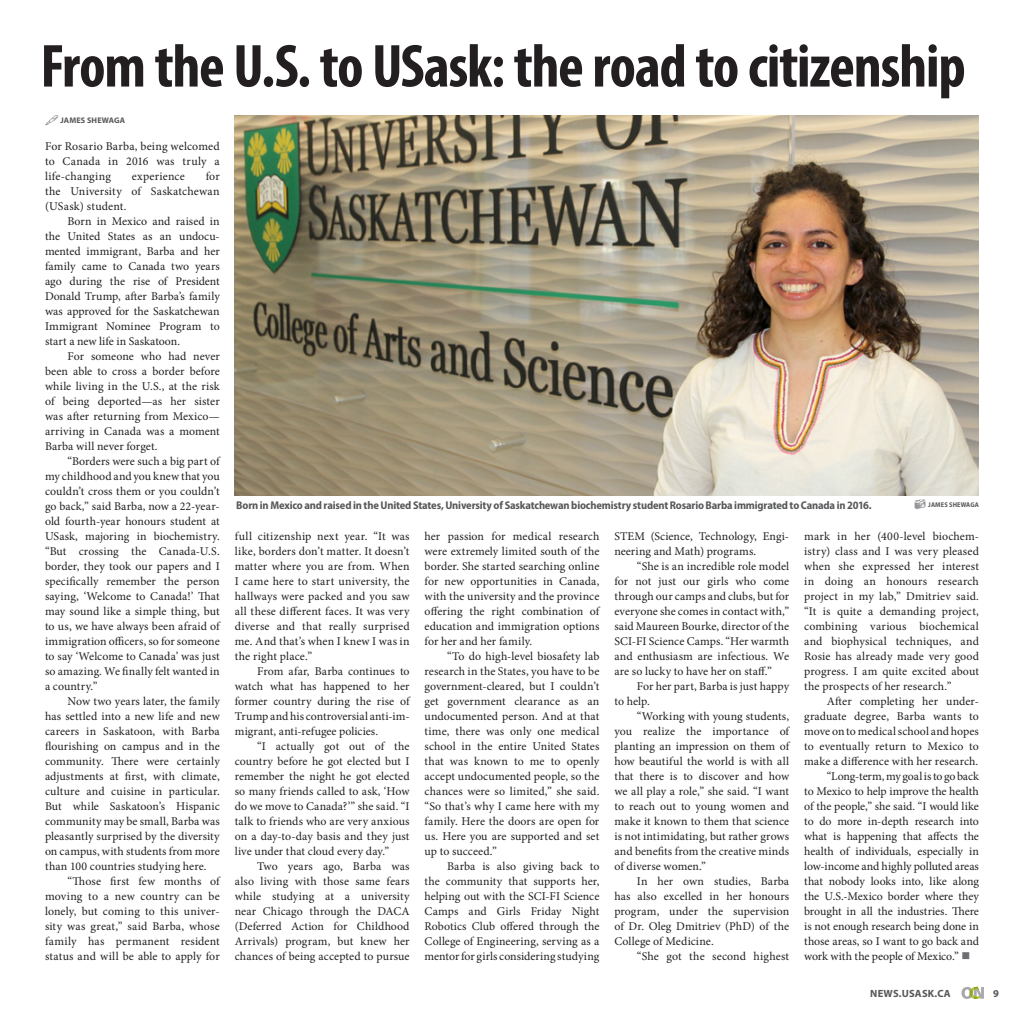
<style>
.page{position:relative;width:1024px;height:1024px;background:#fff}
.page>*{position:absolute;margin:0;border:0;box-sizing:border-box;transform-origin:0 0}
.heading_3{font:700 condensed 61.25px "Myriad Pro";letter-spacing:-.02em;color:#231f20}
.Copy{font:11.88px/15px "Minion Pro";letter-spacing:.01em;color:#231f20;text-align:justify}
.photo_caption{font:700 semi-condensed 11.25px "Myriad Pro";letter-spacing:-.015em;color:#57585a}
.t1{font:700 10.5px "Myriad Pro";letter-spacing:.02em;color:#57585a}
.t2{font:700 8.12px "Myriad Pro";letter-spacing:.02em;color:#57585a}
.t3{font:700 semi-condensed 6.88px "Myriad Pro";letter-spacing:.02em;color:#57585a}
.s1{color:#6c6d70}
</style>
<div class="page">
<svg style="left:961px;top:987px;width:23px;height:12px"></svg>
<img style="left:235px;top:115px;width:744px;height:380px">
<svg style="left:349px;top:359px;width:11px;height:10px"></svg>
<p class="heading_3" style="left:40px;top:28px;width:927px">From the U.S. to USask: the road to citizenship</p>
<p class="t2" style="left:60px;top:115px;width:66px">JAMES SHEWAGA</p>
<p class="Copy" style="left:45px;top:139px;width:176px">For Rosario Barba, being welcomed to Canada in 2016 was truly a life-changing</p>
<p class="Copy" style="left:45px;top:169px;width:176px;text-indent:161px">for the University of Saskatchewan (USask) student.</p>
<p class="Copy" style="left:45px;top:214px;width:176px;text-indent:23px">Born in Mexico and raised in the United States as an undocu&shy;mented immigrant, Barba and her family came to Canada two years ago during the rise of President Donald Trump, after Barba’s family was approved for the Saskatchewan Immigrant Nominee Program to start a new life in Saskatoon.</p>
<p class="Copy" style="left:45px;top:349px;width:176px;text-indent:23px">For someone who had never been able to cross a border before while living in the U.S., at the risk of being deported—as her sister was after returning from Mexico— arriving in Canada was a moment Barba will never forget.</p>
<p class="Copy" style="left:45px;top:454px;width:176px;text-indent:23px">“Borders were such a big part of my childhood and you knew that you couldn’t cross them or you couldn’t go back,” said Barba, now a 22-year&shy;old fourth-year honours student at USask, majoring in biochemistry. “But crossing the Canada-U.S. border, they took our papers and I specifically remember the person saying, ‘Welcome to Canada!’ That may sound like a simple thing, but to us, we have always been afraid of immigration officers, so for someone to say ‘Welcome to Canada’ was just so amazing. We finally felt wanted in a country.”</p>
<p class="Copy" style="left:45px;top:694px;width:176px;text-indent:23px">Now two years later, the family has settled into a new life and new careers in Saskatoon, with Barba flourishing on campus and in the community. There were certainly adjustments at first, with climate, culture and cuisine in particular.<br>But while Saskatoon’s Hispanic community may be small, Barba was pleasantly surprised by the diversity on campus, with students from more than 100 countries studying here.</p>
<p class="Copy" style="left:45px;top:874px;width:176px;text-indent:23px">“Those first few months of moving to a new country can be lonely, but coming to this univer&shy;sity was great,” said Barba, whose family has permanent resident status and will be able to apply for</p>
<p class="Copy" style="left:132px;top:169px;width:55px">experience</p>
<p class="photo_caption" style="left:236px;top:499px;width:637px">Born in Mexico and raised in the United States, University of Saskatchewan biochemistry student Rosario Barba immigrated to Canada in 2016.</p>
<p class="t3" style="left:928px;top:500px;width:52px">JAMES SHEWAGA</p>
<p class="Copy" style="left:235px;top:529px;width:176px">full citizenship next year. “It was like, borders don’t matter. It doesn’t matter where you are from. When I came here to start university, the hallways were packed and you saw all these different faces. It was very diverse and that really surprised me. And that’s when I knew I was in the right place.”</p>
<p class="Copy" style="left:235px;top:664px;width:176px;text-indent:23px">From afar, Barba continues to watch what has happened to her former country during the rise of Trump and his controversial anti-im&shy;migrant, anti-refugee policies.</p>
<p class="Copy" style="left:235px;top:739px;width:176px;text-indent:23px">“I actually got out of the country before he got elected but I remember the night he got elected so many friends called to ask, ‘How do we move to Canada?’” she said. “I talk to friends who are very anxious on a day-to-day basis and they just live under that cloud every day.”</p>
<p class="Copy" style="left:235px;top:859px;width:176px;text-indent:23px">Two years ago, Barba was also living with those same fears while studying at a university near Chicago through the DACA (Deferred Action for Childhood Arrivals) program, but knew her chances of being accepted to pursue</p>
<p class="Copy" style="left:425px;top:529px;width:176px">her passion for medical research were extremely limited south of the border. She started searching online for new opportunities in Canada, with the university and the province offering the right combination of education and immigration options for her and her family.</p>
<p class="Copy" style="left:425px;top:649px;width:176px;text-indent:23px">“To do high-level biosafety lab research in the States, you have to be government-cleared, but I couldn’t get government clearance as an undocumented person. And at that time, there was only one medical school in the entire United States that was known to me to openly accept undocumented people, so the chances were so limited,” she said. “So that’s why I came here with my family. Here the doors are open for us. Here you are supported and set up to succeed.”</p>
<p class="Copy" style="left:425px;top:859px;width:176px;text-indent:23px">Barba is also giving back to the community that supports her, helping out with the SCI-FI Science Camps and Girls Friday Night Robotics Club offered through the College of Engineering, serving as a mentor for girls considering studying</p>
<p class="Copy" style="left:614px;top:529px;width:176px">STEM (Science, Technology, Engi&shy;neering and Math) programs.</p>
<p class="Copy" style="left:614px;top:559px;width:176px;text-indent:23px">“She is an incredible role model for not just our girls who come through our camps and clubs, but for everyone she comes in contact with,” said Maureen Bourke, director of the SCI-FI Science Camps. “Her warmth and enthusiasm are infectious. We are so lucky to have her on staff.”</p>
<p class="Copy" style="left:614px;top:679px;width:176px;text-indent:23px">For her part, Barba is just happy to help.</p>
<p class="Copy" style="left:614px;top:709px;width:176px;text-indent:23px">“Working with young students, you realize the importance of planting an impression on them of how beautiful the world is with all that there is to discover and how we all play a role,” she said. “I want to reach out to young women and make it known to them that science is not intimidating, but rather grows and benefits from the creative minds of diverse women.”</p>
<p class="Copy" style="left:614px;top:874px;width:176px;text-indent:23px">In her own studies, Barba has also excelled in her honours program, under the supervision of Dr. Oleg Dmitriev (PhD) of the College of Medicine.</p>
<p class="Copy" style="left:637px;top:949px;width:154px">“She got the second highest</p>
<p class="Copy" style="left:804px;top:529px;width:176px">mark in her (400-level biochem&shy;istry) class and I was very pleased when she expressed her interest in doing an honours research project in my lab,” Dmitriev said. “It is quite a demanding project, combining various biochemical and biophysical techniques, and Rosie has already made very good progress. I am quite excited about the prospects of her research.”</p>
<p class="Copy" style="left:804px;top:694px;width:176px;text-indent:23px">After completing her under&shy;graduate degree, Barba wants to move on to medical school and hopes to eventually return to Mexico to make a difference with her research.</p>
<p class="Copy" style="left:804px;top:769px;width:176px;text-indent:23px">“Long-term, my goal is to go back to Mexico to help improve the health of the people,” she said. “I would like to do more in-depth research into what is happening that affects the health of individuals, especially in low-income and highly polluted areas that nobody looks into, like along the U.S.-Mexico border where they brought in all the industries. There is not enough research being done in those areas, so I want to go back and work with the people of Mexico.” <span class="s1">■</span></p>
<p class="t1" style="left:870px;top:986px;width:82px">NEWS.USASK.CA</p>
<p class="t1" style="left:993px;top:986px;width:7px">9</p>
</div>
